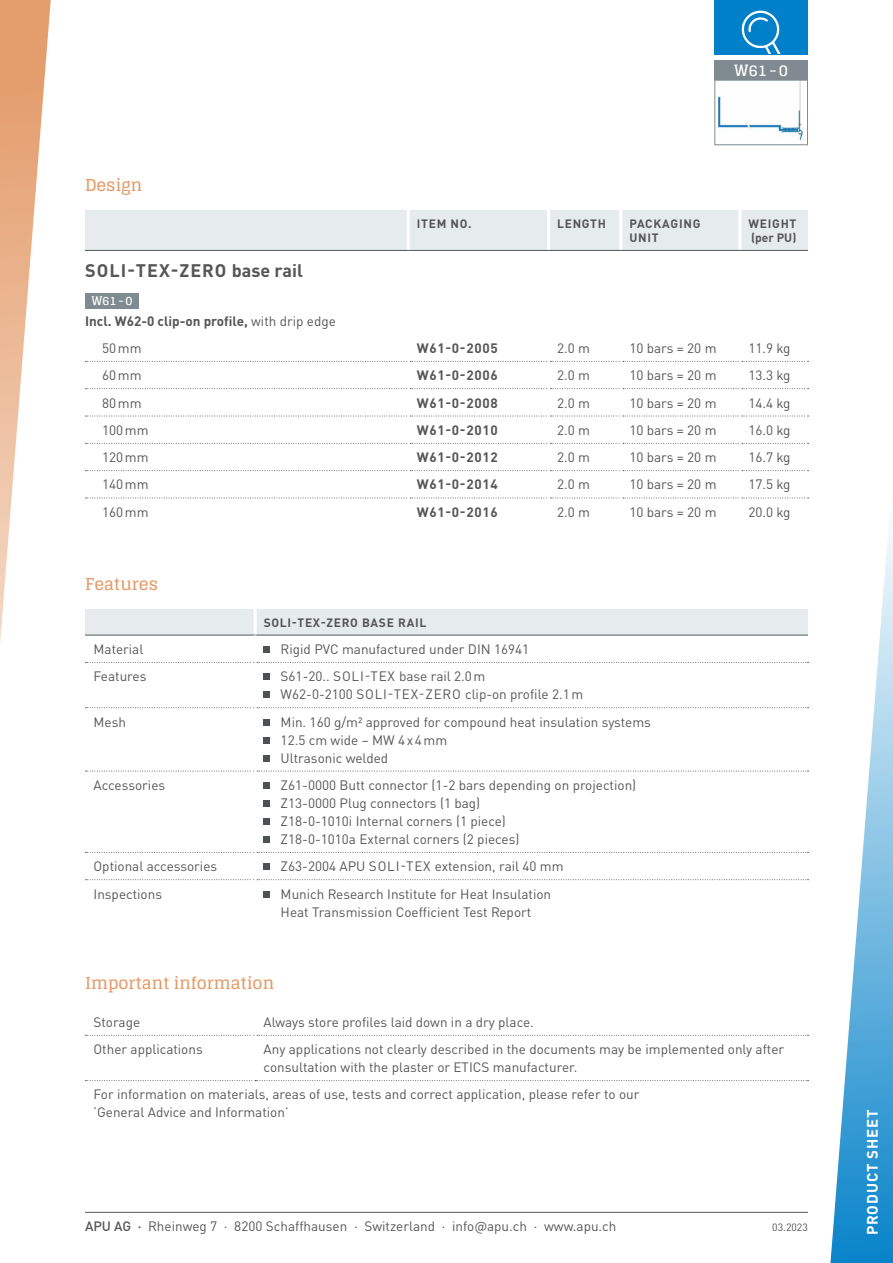
<style>
.page{position:relative;width:893px;height:1263px;background:#fff}
.page>*{position:absolute;margin:0;border:0;box-sizing:border-box;transform-origin:0 0}
.t1{font:700 18px "DIN Pro";letter-spacing:.055em;color:#565656}
.t2{font:700 16.5px "Glegoo";color:#e49d6c}
.t3{font:700 15.6px "Glegoo";color:#fff}
.t4{font:700 15px "DIN Pro";letter-spacing:.06em;color:#fff}
.t5{font:13.5px/18px "DIN Pro";color:#565656}
.t6{font:700 13.5px "DIN Pro";letter-spacing:.05em;color:#565656}
.t7{font:700 13.5px/27.3px "DIN Pro";color:#565656}
.t8{font:700 12px/14.4px "DIN Pro";letter-spacing:.06em;color:#565656}
.t9{font:700 12px "Glegoo";color:#fff}
.t10{font:10.5px "DIN Pro";color:#565656}
.s1{font-weight:400}
.s2{font-weight:500}
</style>
<div class="page">
<hr style="left:85px;top:1212px;width:723px;height:1px;background:#565656">
<svg style="left:830px;top:523px;width:63px;height:740px"></svg>
<svg style="left:0;top:0;width:51px;height:642px"></svg>
<div style="left:714px;top:0;width:94px;height:54px;background:#0080c8"></div>
<svg style="left:742px;top:11px;width:39px;height:43px"></svg>
<div style="left:714px;top:60px;width:94px;height:20px;background:#808b91"></div>
<img style="left:719px;top:82px;width:86px;height:61px">
<div style="left:714px;top:80px;width:94px;height:65px;border:1px solid #808b91"></div>
<div style="left:85px;top:210px;width:723px;height:40px;background:#e6ebee"></div>
<svg style="left:85px;top:361px;width:723px;height:1px"></svg>
<svg style="left:85px;top:388px;width:723px;height:1px"></svg>
<svg style="left:85px;top:416px;width:723px;height:1px"></svg>
<svg style="left:85px;top:443px;width:723px;height:1px"></svg>
<svg style="left:85px;top:470px;width:723px;height:1px"></svg>
<svg style="left:85px;top:498px;width:723px;height:1px"></svg>
<hr style="left:407px;top:210px;width:3px;height:40px;background:#fff">
<hr style="left:547px;top:210px;width:3px;height:40px;background:#fff">
<hr style="left:619px;top:210px;width:3px;height:40px;background:#fff">
<hr style="left:738px;top:210px;width:3px;height:40px;background:#fff">
<hr style="left:547px;top:361px;width:3px;height:28px;background:#fff">
<hr style="left:619px;top:361px;width:3px;height:28px;background:#fff">
<hr style="left:738px;top:361px;width:3px;height:28px;background:#fff">
<hr style="left:547px;top:416px;width:3px;height:27px;background:#fff">
<hr style="left:619px;top:416px;width:3px;height:27px;background:#fff">
<hr style="left:738px;top:416px;width:3px;height:27px;background:#fff">
<hr style="left:547px;top:443px;width:3px;height:28px;background:#fff">
<hr style="left:619px;top:443px;width:3px;height:28px;background:#fff">
<hr style="left:738px;top:443px;width:3px;height:28px;background:#fff">
<hr style="left:547px;top:498px;width:3px;height:40px;background:#fff">
<hr style="left:619px;top:498px;width:3px;height:40px;background:#fff">
<hr style="left:738px;top:498px;width:3px;height:40px;background:#fff">
<hr style="left:407px;top:361px;width:3px;height:28px;background:#fff">
<hr style="left:407px;top:416px;width:3px;height:27px;background:#fff">
<hr style="left:407px;top:443px;width:3px;height:28px;background:#fff">
<hr style="left:407px;top:498px;width:3px;height:40px;background:#fff">
<hr style="left:85px;top:250px;width:323px;height:1px;background:#565656">
<hr style="left:408px;top:250px;width:141px;height:1px;background:#565656">
<hr style="left:549px;top:250px;width:72px;height:1px;background:#565656">
<hr style="left:621px;top:250px;width:119px;height:1px;background:#565656">
<hr style="left:740px;top:250px;width:68px;height:1px;background:#565656">
<div style="left:85px;top:293px;width:54px;height:15px;background:#808b91"></div>
<div style="left:85px;top:609px;width:723px;height:26px;background:#e6ebee"></div>
<hr style="left:254px;top:609px;width:3px;height:26px;background:#fff">
<svg style="left:85px;top:662px;width:723px;height:1px"></svg>
<svg style="left:85px;top:707px;width:723px;height:1px"></svg>
<svg style="left:85px;top:771px;width:723px;height:1px"></svg>
<svg style="left:85px;top:852px;width:723px;height:1px"></svg>
<svg style="left:85px;top:879px;width:723px;height:1px"></svg>
<hr style="left:85px;top:635px;width:170px;height:1px;background:#565656">
<hr style="left:255px;top:635px;width:553px;height:1px;background:#565656">
<hr style="left:254px;top:635px;width:3px;height:27px;background:#fff">
<hr style="left:254px;top:662px;width:3px;height:46px;background:#fff">
<hr style="left:254px;top:771px;width:3px;height:81px;background:#fff">
<hr style="left:254px;top:852px;width:3px;height:28px;background:#fff">
<div style="left:264px;top:646px;width:6px;height:7px;background:#4b5255"></div>
<svg style="left:264px;top:674px;width:6px;height:6px"></svg>
<svg style="left:264px;top:692px;width:6px;height:6px"></svg>
<svg style="left:264px;top:719px;width:6px;height:6px"></svg>
<svg style="left:264px;top:737px;width:6px;height:6px"></svg>
<svg style="left:264px;top:755px;width:6px;height:6px"></svg>
<div style="left:264px;top:782px;width:6px;height:7px;background:#4b5255"></div>
<div style="left:264px;top:800px;width:6px;height:7px;background:#4b5255"></div>
<div style="left:264px;top:818px;width:6px;height:7px;background:#4b5255"></div>
<div style="left:264px;top:836px;width:6px;height:7px;background:#4b5255"></div>
<svg style="left:264px;top:864px;width:6px;height:6px"></svg>
<svg style="left:264px;top:891px;width:6px;height:6px"></svg>
<svg style="left:85px;top:1035px;width:723px;height:1px"></svg>
<hr style="left:254px;top:1035px;width:3px;height:45px;background:#fff">
<svg style="left:85px;top:1080px;width:723px;height:1px"></svg>
<p class="t2" style="left:85px;top:176px;width:59px">Design</p>
<h1 class="t1" style="left:85px;top:255px;width:219px">SOLI-TEX-ZERO base rail</h1>
<p class="t9" style="left:91px;top:294px;width:43px">W61-0</p>
<p class="t7" style="left:102px;top:305px;width:235px;text-indent:-17px">Incl. W62-0 clip-on profile, <span class="s1">with drip edge<br>50mm</span></p>
<p class="t3" style="left:734px;top:61px;width:55px">W61-0</p>
<p class="t8" style="left:417px;top:215px;width:56px">ITEM NO.</p>
<p class="t8" style="left:557px;top:215px;width:50px">LENGTH</p>
<p class="t8" style="left:629px;top:215px;width:73px">PACKAGING<br>UNIT</p>
<p class="t8" style="left:748px;top:215px;width:50px">WEIGHT (per PU)</p>
<p class="t6" style="left:417px;top:337px;width:82px">W61-0-2005</p>
<p class="t5" style="left:557px;top:338px;width:34px">2.0 m</p>
<p class="t5" style="left:629px;top:338px;width:89px">10 bars = 20 m</p>
<p class="t5" style="left:748px;top:338px;width:44px">11.9 kg</p>
<p class="t5" style="left:102px;top:365px;width:41px">60mm</p>
<p class="t6" style="left:417px;top:364px;width:82px">W61-0-2006</p>
<p class="t5" style="left:557px;top:365px;width:34px">2.0 m</p>
<p class="t5" style="left:629px;top:365px;width:89px">10 bars = 20 m</p>
<p class="t5" style="left:748px;top:365px;width:44px">13.3 kg</p>
<p class="t5" style="left:102px;top:392px;width:41px">80mm</p>
<p class="t6" style="left:417px;top:391px;width:82px">W61-0-2008</p>
<p class="t5" style="left:557px;top:392px;width:34px">2.0 m</p>
<p class="t5" style="left:629px;top:392px;width:89px">10 bars = 20 m</p>
<p class="t5" style="left:748px;top:392px;width:44px">14.4 kg</p>
<p class="t5" style="left:102px;top:420px;width:48px">100mm</p>
<p class="t6" style="left:417px;top:419px;width:82px">W61-0-2010</p>
<p class="t5" style="left:557px;top:420px;width:34px">2.0 m</p>
<p class="t5" style="left:629px;top:420px;width:89px">10 bars = 20 m</p>
<p class="t5" style="left:748px;top:420px;width:44px">16.0 kg</p>
<p class="t5" style="left:102px;top:447px;width:48px">120mm</p>
<p class="t6" style="left:417px;top:446px;width:82px">W61-0-2012</p>
<p class="t5" style="left:557px;top:447px;width:34px">2.0 m</p>
<p class="t5" style="left:629px;top:447px;width:89px">10 bars = 20 m</p>
<p class="t5" style="left:748px;top:447px;width:44px">16.7 kg</p>
<p class="t5" style="left:102px;top:474px;width:48px">140mm</p>
<p class="t6" style="left:417px;top:473px;width:82px">W61-0-2014</p>
<p class="t5" style="left:557px;top:474px;width:34px">2.0 m</p>
<p class="t5" style="left:629px;top:474px;width:89px">10 bars = 20 m</p>
<p class="t5" style="left:748px;top:474px;width:44px">17.5 kg</p>
<p class="t5" style="left:102px;top:502px;width:48px">160mm</p>
<p class="t6" style="left:417px;top:501px;width:82px">W61-0-2016</p>
<p class="t5" style="left:557px;top:502px;width:34px">2.0 m</p>
<p class="t5" style="left:629px;top:502px;width:89px">10 bars = 20 m</p>
<p class="t5" style="left:748px;top:502px;width:44px">20.0 kg</p>
<p class="t2" style="left:85px;top:575px;width:75px">Features</p>
<p class="t8" style="left:264px;top:614px;width:164px">SOLI-TEX-ZERO BASE RAIL</p>
<p class="t5" style="left:94px;top:639px;width:51px">Material</p>
<p class="t5" style="left:281px;top:639px;width:250px">Rigid PVC manufactured under DIN 16941</p>
<p class="t5" style="left:94px;top:666px;width:54px">Features</p>
<p class="t5" style="left:281px;top:666px;width:304px">S61-20.. SOLI-TEX base rail 2.0m<br>W62-0-2100 SOLI-TEX-ZERO clip-on profile 2.1m</p>
<p class="t5" style="left:94px;top:711px;width:34px">Mesh</p>
<p class="t5" style="left:281px;top:711px;width:372px">Min. 160 g/m2 approved for compound heat insulation systems<br>12.5 cm wide – MW 4x4mm<br>Ultrasonic welded</p>
<p class="t5" style="left:94px;top:775px;width:73px">Accessories</p>
<p class="t5" style="left:281px;top:775px;width:357px">Z61-0000 Butt connector (1-2 bars depending on projection)<br>Z13-0000 Plug connectors (1 bag)<br>Z18-0-1010i Internal corners (1 piece)<br>Z18-0-1010a External corners (2 pieces)</p>
<p class="t5" style="left:94px;top:856px;width:125px">Optional accessories</p>
<p class="t5" style="left:281px;top:856px;width:285px">Z63-2004 APU SOLI-TEX extension, rail 40 mm</p>
<p class="t5" style="left:94px;top:883px;width:70px">Inspections</p>
<p class="t5" style="left:281px;top:883px;width:272px">Munich Research Institute for Heat Insulation<br>Heat Transmission Coefficient Test Report</p>
<p class="t2" style="left:85px;top:974px;width:191px">Important information</p>
<p class="t5" style="left:94px;top:1011px;width:48px">Storage</p>
<p class="t5" style="left:264px;top:1011px;width:272px">Always store profiles laid down in a dry place.</p>
<p class="t5" style="left:94px;top:1039px;width:111px">Other applications</p>
<p class="t5" style="left:264px;top:1039px;width:522px">Any applications not clearly described in the documents may be implemented only after consultation with the plaster or ETICS manufacturer.</p>
<p class="t5" style="left:94px;top:1084px;width:547px">For information on materials, areas of use, tests and correct application, please refer to our ’General Advice and Information’</p>
<p class="t5" style="left:85px;top:1215px;width:533px"><span class="s2">APU AG ·</span> Rheinweg 7 · 8200 Schaffhausen · Switzerland · info@apu.ch · www.apu.ch</p>
<p class="t10" style="left:772px;top:1219px;width:37px">03.2023</p>
<p class="t4" style="left:860px;top:1235px;width:128px;rotate:-90deg">PRODUCT SHEET</p>
</div>
